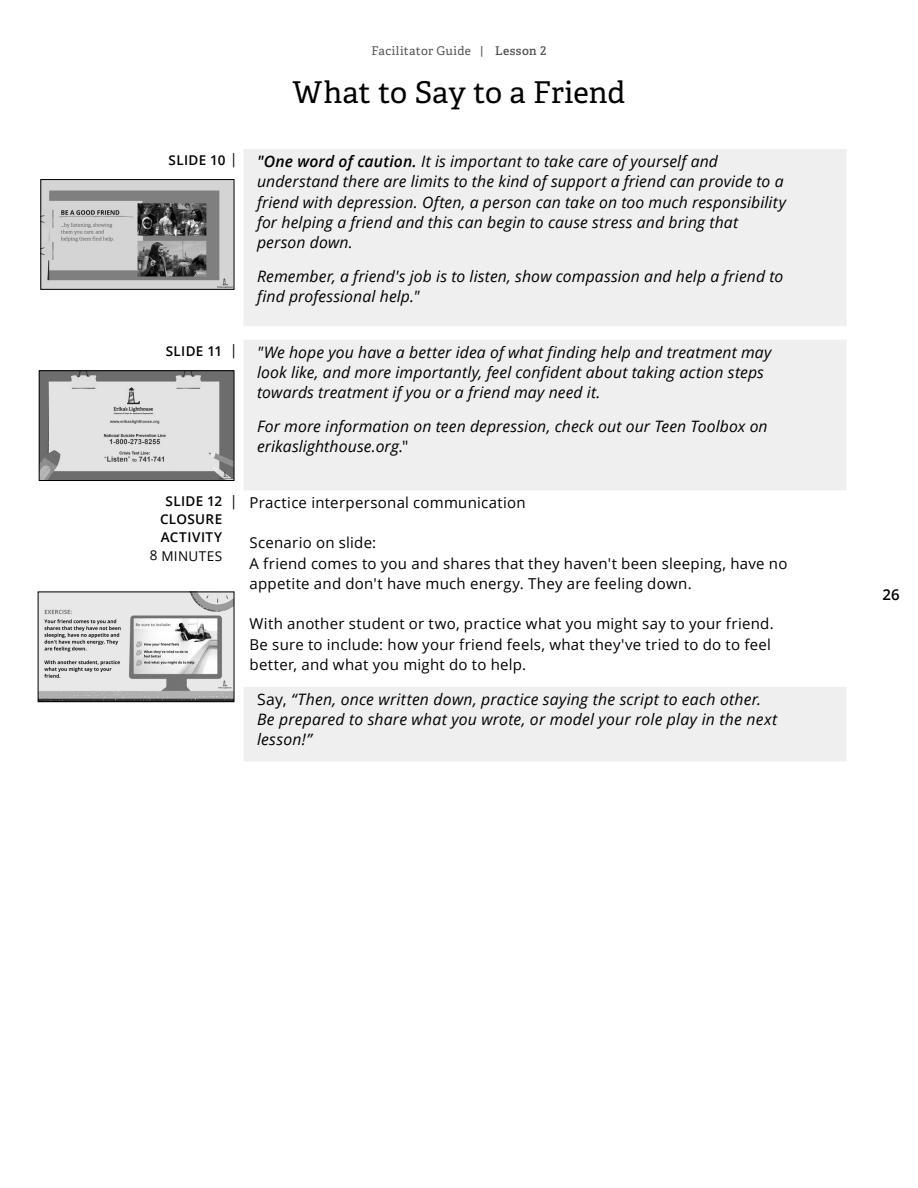
<style>
.page{position:relative;width:918px;height:1188px;background:#fff}
.page>*{position:absolute;margin:0;border:0;box-sizing:border-box;transform-origin:0 0}
.t1{font:30px "Adelle PE";letter-spacing:-.005em;color:#000}
.t2{font:italic 15.75px/20.2px "Open Sans";letter-spacing:.005em;color:#000}
.t3{font:15px/20.2px "Open Sans";letter-spacing:.02em;color:#000}
.t4{font:600 15px "Open Sans";color:#000}
.t5{font:600 13.5px/18.3px "Open Sans";letter-spacing:.025em;color:#000;text-align:right}
.t6{font:12px "Adelle PE";letter-spacing:.025em;color:#545456}
.s1{font-family:"Adelle PE Sb"}
.s2{font-weight:600;font-style:normal;font-size:13.5px}
.s3{font-weight:600}
.s4{font-weight:400;font-size:14.25px}
.s5{font-style:normal}
.s6{font-weight:400;font-size:14.25px;color:#fff}
.s7{font-weight:400}
</style>
<div class="page">
<svg style="left:244px;top:149px;width:603px;height:612px;fill:#efeff0"></svg>
<img style="left:42px;top:181px;width:190px;height:107px">
<div style="left:40px;top:179px;width:194px;height:111px;border:1px solid #000"></div>
<img style="left:41px;top:372px;width:191px;height:107px">
<div style="left:39px;top:370px;width:195px;height:111px;border:1px solid #000"></div>
<img style="left:40px;top:594px;width:192px;height:106px">
<div style="left:38px;top:592px;width:196px;height:110px;border:1px solid #000"></div>
<p class="t6" style="left:371px;top:41px;width:177px">Facilitator Guide | <span class="s1">Lesson 2</span></p>
<h1 class="t1" style="left:293px;top:70px;width:334px">What to Say to a Friend</h1>
<p class="t2" style="left:257px;top:151px;width:531px;text-indent:-88px"><span class="s2">SLIDE 10</span> <sup>|</sup> <span class="s3">"One word of caution.</span> It is important to take care of yourself and understand there are limits to the kind of support a friend can provide to a friend with depression. Often, a person can take on too much responsibility for helping a friend and this can begin to cause stress and bring that person down.</p>
<p class="t2" style="left:257px;top:266px;width:528px">Remember, a friend's job is to listen, show compassion and help a friend to find professional help."</p>
<p class="t5" style="left:166px;top:341px;width:73px">SLIDE 11 <span class="s4">|</span></p>
<p class="t2" style="left:257px;top:341px;width:516px">"We hope you have a better idea of what finding help and treatment may look like, and more importantly, feel confident about taking action steps towards treatment if you or a friend may need it.</p>
<p class="t2" style="left:257px;top:416px;width:512px">For more information on teen depression, check out our Teen Toolbox on erikaslighthouse.org<span class="s5">."</span></p>
<p class="t5" style="left:150px;top:492px;width:89px">SLIDE 12 <span class="s4">|<br></span>CLOSURE <span class="s6">|<br></span>ACTIVITY <span class="s6">|<br></span><span class="s7">8 MINUTES</span> <span class="s6">|</span></p>
<p class="t3" style="left:250px;top:492px;width:278px">Practice interpersonal communication</p>
<p class="t3" style="left:250px;top:532px;width:539px">Scenario on slide:<br>A friend comes to you and shares that they haven't been sleeping, have no appetite and don't have much energy. They are feeling down.</p>
<p class="t3" style="left:250px;top:613px;width:526px">With another student or two, practice what you might say to your friend.<br>Be sure to include: how your friend feels, what they've tried to do to feel better, and what you might do to help.</p>
<p class="t2" style="left:257px;top:689px;width:522px"><span class="s5">Say,</span> “Then, once written down, practice saying the script to each other.<br>Be prepared to share what you wrote, or model your role play in the next lesson!”</p>
<p class="t4" style="left:882px;top:584px;width:19px">26</p>
</div>
